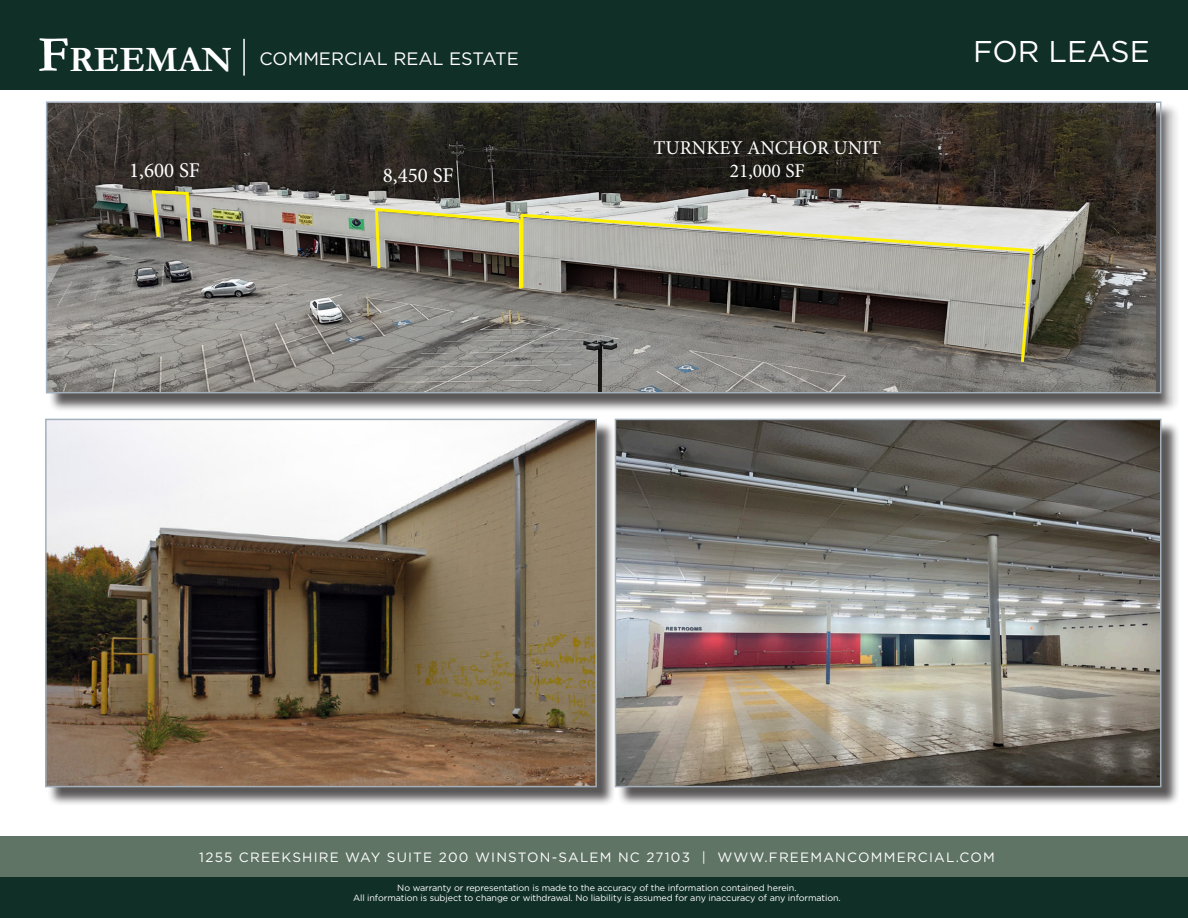
<style>
.page{position:relative;width:1188px;height:918px;background:#fff}
.page>*{position:absolute;margin:0;border:0;box-sizing:border-box;transform-origin:0 0}
.t1{font:700 36px "Garamond";color:#fff}
.t2{font:30px "Gotham";color:#fff}
.t3{font:21px "Minion Pro";color:#fff}
.t4{font:19.5px "Minion Pro";color:#fff}
.t5{font:18px "Gotham";color:#fff}
.t6{font:13.5px "Gotham";letter-spacing:.09em;color:#fff}
.t7{font:9px/10.8px "Gotham";letter-spacing:-.01em;color:#fff;text-align:center}
.s1{font-size:51px}
</style>
<div class="page">
<div style="left:0;top:0;width:1188px;height:90px;background:#102f26"></div>
<hr style="left:243px;top:39px;width:2px;height:37px;background:#fff">
<div style="left:0;top:875px;width:1188px;height:43px;background:#102f26"></div>
<div style="left:0;top:837px;width:1188px;height:40px;background:#5f7465"></div>
<div style="left:48px;top:104px;width:1132px;height:308px;background:#231f20;opacity:.75"></div>
<img style="left:49px;top:104px;width:1106px;height:286px">
<div style="left:46px;top:101px;width:1116px;height:292px;border:2px solid #a2afbc"></div>
<div style="left:47px;top:421px;width:568px;height:385px;background:#231f20;opacity:.75"></div>
<img style="left:48px;top:422px;width:546px;height:362px">
<div style="left:45px;top:419px;width:552px;height:368px;border:2px solid #a3b0bb"></div>
<div style="left:617px;top:421px;width:563px;height:385px;background:#231f20;opacity:.75"></div>
<img style="left:618px;top:422px;width:541px;height:362px">
<div style="left:615px;top:419px;width:547px;height:368px;border:2px solid #a3b0bb"></div>
<svg style="left:519px;top:212px;width:516px;height:153px;background:#908e84"></svg>
<svg style="left:373px;top:206px;width:150px;height:86px;background:#8a8572"></svg>
<svg style="left:150px;top:189px;width:43px;height:55px;background:#8d885f"></svg>
<p class="t1" style="left:38px;top:35px;width:196px"><span class="s1">F</span>REEMAN</p>
<p class="t5" style="left:260px;top:47px;width:261px">COMMERCIAL REAL ESTATE</p>
<p class="t3" style="left:129px;top:156px;width:72px">1,600 SF</p>
<p class="t3" style="left:383px;top:162px;width:72px">8,450 SF</p>
<p class="t4" style="left:653px;top:134px;width:229px">TURNKEY ANCHOR UNIT</p>
<p class="t4" style="left:730px;top:158px;width:76px">21,000 SF</p>
<p class="t2" style="left:973px;top:32px;width:178px">FOR LEASE</p>
<h3 class="t6" style="left:199px;top:849px;width:797px">1255 CREEKSHIRE WAY SUITE 200 WINSTON-SALEM NC 27103 | WWW.FREEMANCOMMERCIAL.COM</h3>
<p class="t7" style="left:353px;top:882px;width:489px">No warranty or representation is made to the accuracy of the information contained herein.<br>All information is subject to change or withdrawal. No liability is assumed for any inaccuracy of any information.</p>
</div>
